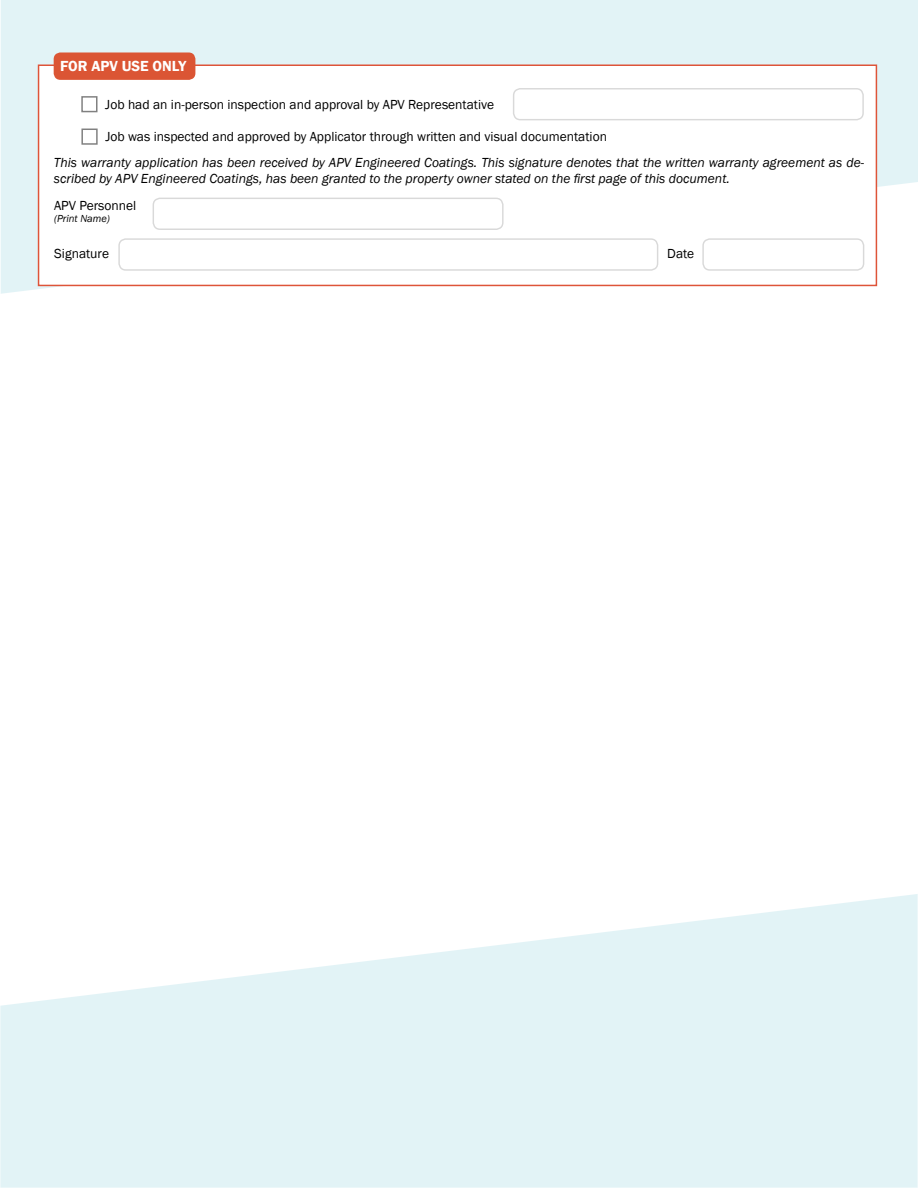
<style>
.page{position:relative;width:918px;height:1188px;background:#fff}
.page>*{position:absolute;margin:0;border:0;box-sizing:border-box;transform-origin:0 0}
.t1{font:600 15px "Franklin Gothic";color:#fff}
.t2{font:italic 13.5px/16.2px "Franklin Gothic";color:#000}
.t3{font:13.5px "Franklin Gothic";color:#000}
.t4{font:italic 10.5px "Franklin Gothic";color:#000}
</style>
<div class="page">
<svg style="left:1px;top:0;width:917px;height:294px;background:#e5f4f6"></svg>
<svg style="left:0;top:894px;width:918px;height:294px;fill:#e2f3f6"></svg>
<div style="left:38px;top:64px;width:839px;height:222px;background:#fff;border:2px solid #de5439"></div>
<div style="left:54px;top:52px;width:141px;height:28px;background:#db5534;border-radius:7px"></div>
<div style="left:513px;top:88px;width:351px;height:32px;border:2px solid #000;border-radius:7px"></div>
<div style="left:153px;top:198px;width:351px;height:32px;border:2px solid #000;border-radius:7px"></div>
<div style="left:118px;top:238px;width:540px;height:33px;border:2px solid #000;border-radius:7px"></div>
<div style="left:702px;top:238px;width:162px;height:33px;border:2px solid #000;border-radius:7px"></div>
<p class="t1" style="left:60px;top:56px;width:128px">FOR APV USE ONLY</p>
<p class="t3" style="left:105px;top:96px;width:390px">Job had an in-person inspection and approval by APV Representative</p>
<p class="t3" style="left:105px;top:129px;width:503px">Job was inspected and approved by Applicator through written and visual documentation</p>
<p class="t2" style="left:54px;top:154px;width:812px">This warranty application has been received by APV Engineered Coatings. This signature denotes that the written warranty agreement as de&shy;scribed by APV Engineered Coatings, has been granted to the property owner stated on the first page of this document.</p>
<p class="t3" style="left:54px;top:197px;width:84px">APV Personnel</p>
<p class="t4" style="left:54px;top:212px;width:58px">(Print Name)</p>
<p class="t3" style="left:54px;top:246px;width:56px">Signature</p>
<p class="t3" style="left:667px;top:246px;width:28px">Date</p>
</div>
